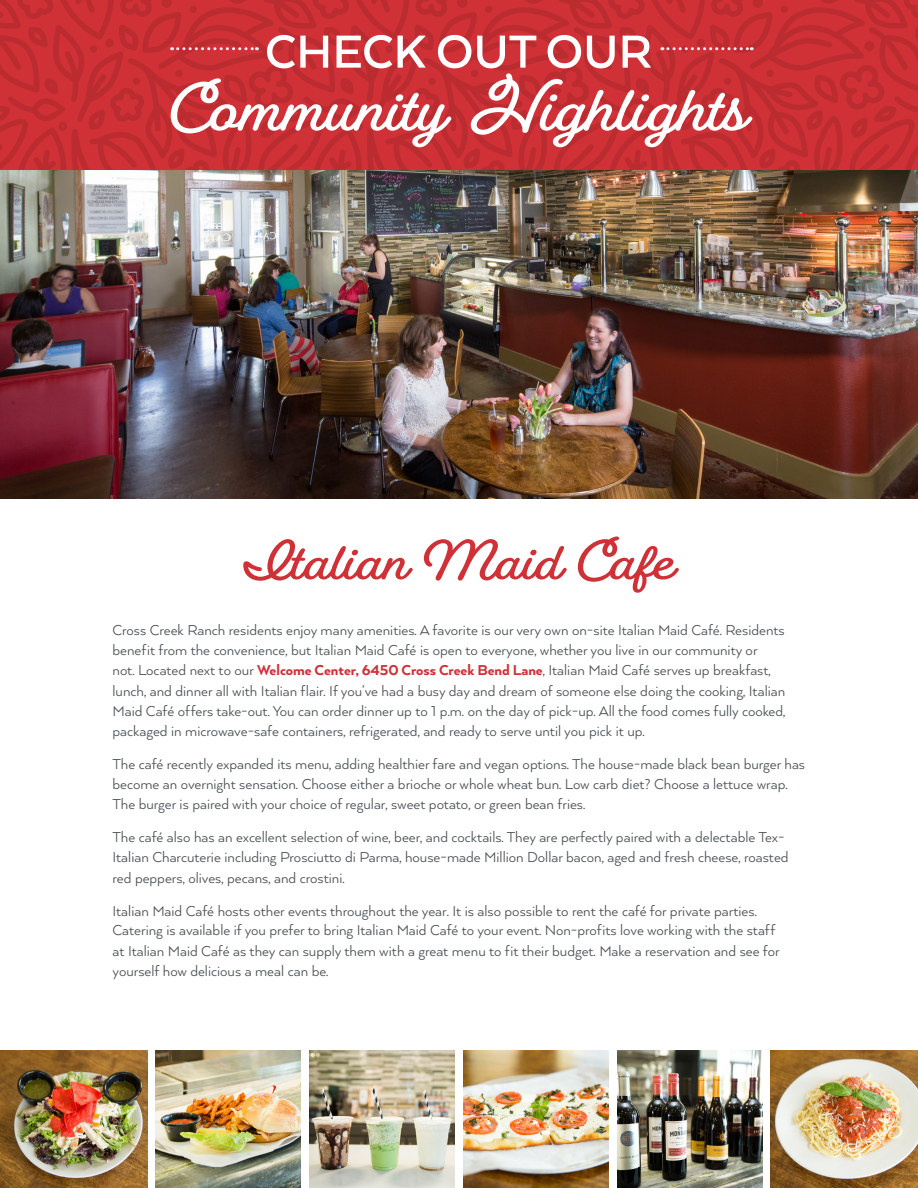
<style>
.page{position:relative;width:918px;height:1188px;background:#fff}
.page>*{position:absolute;margin:0;border:0;box-sizing:border-box;transform-origin:0 0}
.t1{font:700 61.8px "Fairwater Script";color:#fff}
.t2{font:700 53.4px "Arquitecta";color:#fff}
.t3{font:700 50.85px "Fairwater Script";color:#cf3137}
.t4{font:16.5px/20.1px "Arquitecta";color:#494f54}
.s1{font-weight:800;color:#cf3137}
</style>
<div class="page">
<img style="left:464px;top:1050px;width:144px;height:138px">
<img style="left:156px;top:1050px;width:144px;height:138px">
<img style="left:310px;top:1050px;width:144px;height:138px">
<img style="left:0;top:1050px;width:148px;height:138px">
<img style="left:770px;top:1050px;width:148px;height:138px">
<img style="left:618px;top:1050px;width:144px;height:138px">
<img style="left:0;top:170px;width:918px;height:329px">
<svg style="left:0;top:0;width:918px;height:170px;background:#c72f34"></svg>
<p class="t2" style="left:265px;top:18px;width:389px">CHECK OUT OUR</p>
<p class="t1" style="left:171px;top:73px;width:578px">Community Highlights</p>
<p class="t3" style="left:243px;top:532px;width:433px">Italian Maid Cafe</p>
<p class="t4" style="left:113px;top:619px;width:674px">Cross Creek Ranch residents enjoy many amenities. A favorite is our very own on-site Italian Maid Café. Residents benefit from the convenience, but Italian Maid Café is open to everyone, whether you live in our community or<br>not. Located next to our <span class="s1">Welcome Center, 6450 Cross Creek Bend Lane</span>, Italian Maid Café serves up breakfast, lunch, and dinner all with Italian flair. If you’ve had a busy day and dream of someone else doing the cooking, Italian Maid Café offers take-out. You can order dinner up to 1 p.m. on the day of pick-up. All the food comes fully cooked, packaged in microwave-safe containers, refrigerated, and ready to serve until you pick it up.</p>
<p class="t4" style="left:113px;top:754px;width:694px">The café recently expanded its menu, adding healthier fare and vegan options. The house-made black bean burger has become an overnight sensation. Choose either a brioche or whole wheat bun. Low carb diet? Choose a lettuce wrap.<br>The burger is paired with your choice of regular, sweet potato, or green bean fries.</p>
<p class="t4" style="left:113px;top:827px;width:678px">The café also has an excellent selection of wine, beer, and cocktails. They are perfectly paired with a delectable Tex-<br>Italian Charcuterie including Prosciutto di Parma, house-made Million Dollar bacon, aged and fresh cheese, roasted red peppers, olives, pecans, and crostini.</p>
<p class="t4" style="left:113px;top:900px;width:669px">Italian Maid Café hosts other events throughout the year. It is also possible to rent the café for private parties.<br>Catering is available if you prefer to bring Italian Maid Café to your event. Non-profits love working with the staff at Italian Maid Café as they can supply them with a great menu to fit their budget. Make a reservation and see for yourself how delicious a meal can be.</p>
</div>
